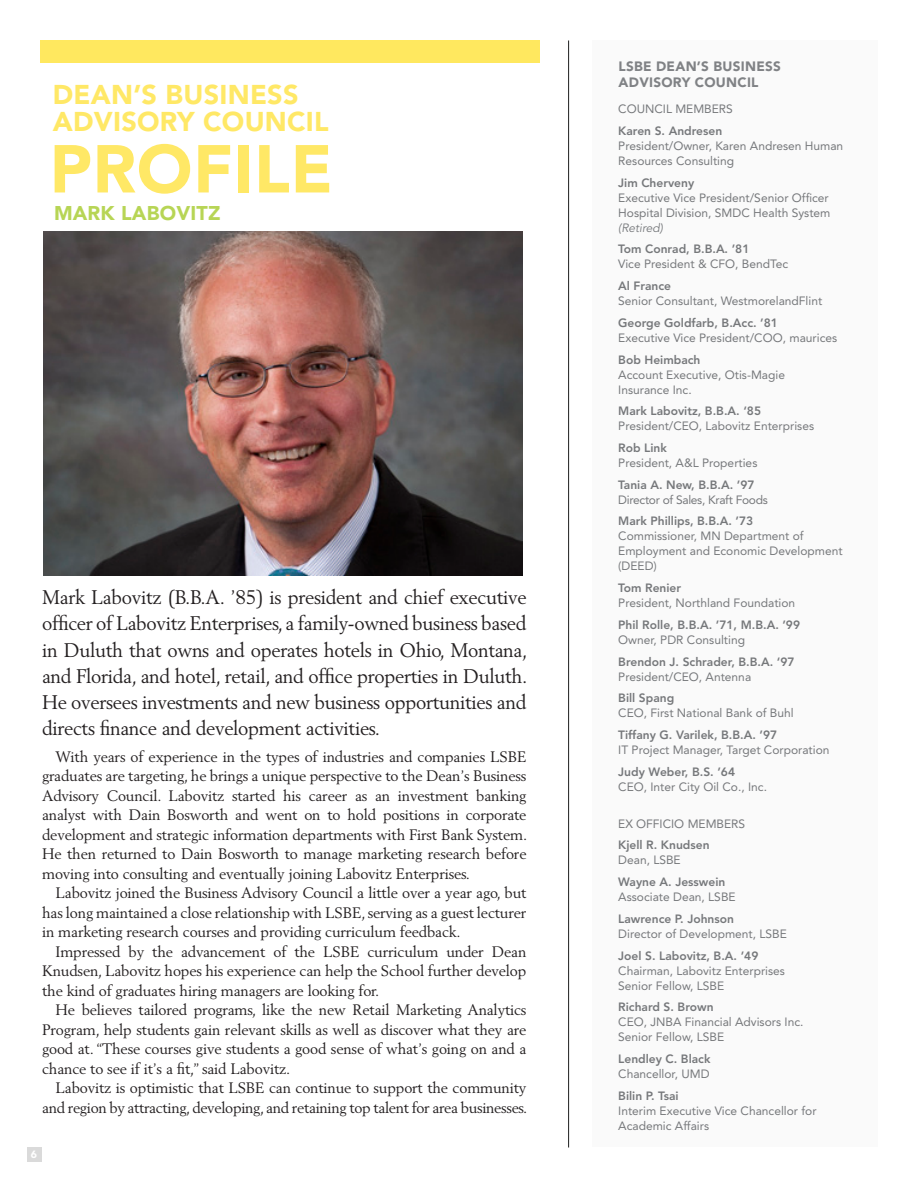
<style>
.page{position:relative;width:918px;height:1188px;background:#fff}
.page>*{position:absolute;margin:0;border:0;box-sizing:border-box;transform-origin:0 0}
.t1{font:900 66.9px "Avenir";letter-spacing:.01em;color:#ffe866}
.t2{font:900 27px/27px "Avenir";letter-spacing:.01em;color:#ffe866}
.t3{font:900 19.8px "Avenir";letter-spacing:.01em;color:#b7d555}
.Body_Copy{font:19.5px/26.2px "Berling";letter-spacing:-.015em;color:#231f20;text-align:justify}
.Body_Copy-2{font:15px/19.5px "Berling";letter-spacing:-.01em;color:#231f20;text-align:justify}
.t4{font:900 13.5px/16.2px "Avenir";letter-spacing:.02em;color:#808285}
.Body_Copy-3{font:12px/15px "Avenir";color:#76787b}
.Body_Copy-4{font:12px "Avenir Heavy 2";color:#76787b}
.Body_Copy-5{font:12px "Avenir";letter-spacing:-.025em;color:#76787b}
.t5{font:900 10.5px "Avenir";color:#fff}
.s1{font-style:italic}
.s2{font-family:"Avenir Heavy 2"}
</style>
<div class="page">
<div style="left:27px;top:1148px;width:14px;height:14px;background:#dadada"></div>
<div style="left:40px;top:40px;width:500px;height:23px;background:#ffe85f"></div>
<div style="left:592px;top:40px;width:286px;height:1108px;background:#fafafa"></div>
<hr style="left:568px;top:40px;width:1px;height:1108px;background:#1d1e1f">
<img style="left:44px;top:231px;width:479px;height:345px">
<p class="t2" style="left:53px;top:81px;width:277px">DEAN’S BUSINESS<br>ADVISORY COUNCIL</p>
<p class="t1" style="left:50px;top:129px;width:284px">PROFILE</p>
<p class="t3" style="left:54px;top:201px;width:168px">MARK LABOVITZ</p>
<p class="Body_Copy" style="left:42px;top:584px;width:487px">Mark Labovitz (B.B.A. ’85) is president and chief executive officer of Labovitz Enterprises, a family-owned business based in Duluth that owns and operates hotels in Ohio, Montana, and Florida, and hotel, retail, and office properties in Duluth.<br>He oversees investments and new business opportunities and directs finance and development activities.</p>
<p class="Body_Copy-2" style="left:42px;top:746px;width:487px;text-indent:14px">With years of experience in the types of industries and companies LSBE graduates are targeting, he brings a unique perspective to the Dean’s Business Advisory Council. Labovitz started his career as an investment banking analyst with Dain Bosworth and went on to hold positions in corporate development and strategic information departments with First Bank System.<br>He then returned to Dain Bosworth to manage marketing research before moving into consulting and eventually joining Labovitz Enterprises.</p>
<p class="Body_Copy-2" style="left:42px;top:883px;width:486px;text-indent:14px">Labovitz joined the Business Advisory Council a little over a year ago, but has long maintained a close relationship with LSBE, serving as a guest lecturer in marketing research courses and providing curriculum feedback.</p>
<p class="Body_Copy-2" style="left:42px;top:941px;width:486px;text-indent:14px">Impressed by the advancement of the LSBE curriculum under Dean Knudsen, Labovitz hopes his experience can help the School further develop the kind of graduates hiring managers are looking for.</p>
<p class="Body_Copy-2" style="left:42px;top:1000px;width:486px;text-indent:14px">He believes tailored programs, like the new Retail Marketing Analytics Program, help students gain relevant skills as well as discover what they are good at. “These courses give students a good sense of what’s going on and a chance to see if it’s a fit,” said Labovitz.</p>
<p class="Body_Copy-2" style="left:42px;top:1078px;width:487px;text-align:right">Labovitz is optimistic that LSBE can continue to support the community and region by attracting, developing, and retaining top talent for area businesses.</p>
<p class="t5" style="left:31px;top:1148px;width:8px">6</p>
<p class="t4" style="left:619px;top:58px;width:164px">LSBE DEAN’S BUSINESS<br>ADVISORY COUNCIL</p>
<p class="Body_Copy-3" style="left:618px;top:101px;width:116px">COUNCIL MEMBERS</p>
<p class="Body_Copy-4" style="left:618px;top:124px;width:105px">Karen S. Andresen</p>
<p class="Body_Copy-3" style="left:618px;top:138px;width:227px">President/Owner, Karen Andresen Human<br>Resources Consulting</p>
<p class="Body_Copy-4" style="left:618px;top:175px;width:78px">Jim Cherveny</p>
<p class="Body_Copy-3" style="left:618px;top:190px;width:214px">Executive Vice President/Senior Officer<br>Hospital Division, SMDC Health System <span class="s1">(Retired)</span></p>
<p class="Body_Copy-4" style="left:618px;top:242px;width:133px">Tom Conrad, B.B.A. ’81</p>
<p class="Body_Copy-3" style="left:618px;top:257px;width:171px">Vice President &amp; CFO, BendTec</p>
<p class="Body_Copy-4" style="left:618px;top:279px;width:54px">Al France</p>
<p class="Body_Copy-3" style="left:618px;top:293px;width:205px">Senior Consultant, WestmorelandFlint</p>
<p class="Body_Copy-4" style="left:618px;top:315px;width:161px">George Goldfarb, B.Acc. ’81</p>
<p class="Body_Copy-3" style="left:618px;top:330px;width:220px">Executive Vice President/COO, maurices</p>
<p class="Body_Copy-4" style="left:618px;top:352px;width:84px">Bob Heimbach</p>
<p class="Body_Copy-3" style="left:618px;top:367px;width:168px">Account Executive, Otis-Magie<br>Insurance Inc.</p>
<p class="Body_Copy-4" style="left:618px;top:404px;width:144px">Mark Labovitz, B.B.A. ‘85</p>
<p class="Body_Copy-3" style="left:618px;top:419px;width:197px">President/CEO, Labovitz Enterprises</p>
<p class="Body_Copy-4" style="left:618px;top:441px;width:50px">Rob Link</p>
<p class="Body_Copy-3" style="left:618px;top:455px;width:141px">President, A&amp;L Properties</p>
<p class="Body_Copy-4" style="left:618px;top:477px;width:138px">Tania A. New, B.B.A. ’97</p>
<p class="Body_Copy-5" style="left:618px;top:493px;width:151px">Director of Sales, Kraft Foods</p>
<p class="Body_Copy-4" style="left:618px;top:514px;width:137px">Mark Phillips, B.B.A. ’73</p>
<p class="Body_Copy-3" style="left:618px;top:529px;width:226px">Commissioner, MN Department of<br>Employment and Economic Development (DEED)</p>
<p class="Body_Copy-4" style="left:618px;top:581px;width:64px">Tom Renier</p>
<p class="Body_Copy-3" style="left:618px;top:596px;width:178px">President, Northland Foundation</p>
<p class="Body_Copy-4" style="left:618px;top:618px;width:183px">Phil Rolle, B.B.A. ’71, M.B.A. ’99</p>
<p class="Body_Copy-3" style="left:618px;top:632px;width:128px">Owner, PDR Consulting</p>
<p class="Body_Copy-4" style="left:618px;top:654px;width:178px">Brendon J. Schrader, B.B.A. ‘97</p>
<p class="Body_Copy-3" style="left:618px;top:669px;width:134px">President/CEO, Antenna</p>
<p class="Body_Copy-4" style="left:618px;top:691px;width:58px">Bill Spang</p>
<p class="Body_Copy-3" style="left:618px;top:706px;width:177px">CEO, First National Bank of Buhl</p>
<p class="Body_Copy-4" style="left:618px;top:728px;width:161px">Tiffany G. Varilek, B.B.A. ’97</p>
<p class="Body_Copy-3" style="left:618px;top:743px;width:213px">IT Project Manager, Target Corporation</p>
<p class="Body_Copy-4" style="left:618px;top:765px;width:118px">Judy Weber, B.S. ’64</p>
<p class="Body_Copy-3" style="left:618px;top:779px;width:150px">CEO, Inter City Oil Co., Inc.</p>
<p class="Body_Copy-3" style="left:618px;top:816px;width:128px">EX OFFICIO MEMBERS</p>
<p class="Body_Copy-4" style="left:618px;top:838px;width:93px">Kjell R. Knudsen</p>
<p class="Body_Copy-3" style="left:618px;top:853px;width:64px">Dean, LSBE</p>
<p class="Body_Copy-4" style="left:618px;top:875px;width:109px">Wayne A. Jesswein</p>
<p class="Body_Copy-3" style="left:618px;top:890px;width:119px">Associate Dean, LSBE</p>
<p class="Body_Copy-4" style="left:618px;top:912px;width:117px">Lawrence P. Johnson</p>
<p class="Body_Copy-3" style="left:618px;top:926px;width:170px">Director of Development, LSBE</p>
<p class="Body_Copy-3" style="left:618px;top:948px;width:168px"><span class="s2">Joel S. Labovitz, B.A. ’49<br></span>Chairman, Labovitz Enterprises<br>Senior Fellow, LSBE</p>
<p class="Body_Copy-4" style="left:618px;top:1000px;width:97px">Richard S. Brown</p>
<p class="Body_Copy-3" style="left:618px;top:1015px;width:187px">CEO, JNBA Financial Advisors Inc.<br>Senior Fellow, LSBE</p>
<p class="Body_Copy-4" style="left:618px;top:1052px;width:94px">Lendley C. Black</p>
<p class="Body_Copy-3" style="left:618px;top:1067px;width:93px">Chancellor, UMD</p>
<p class="Body_Copy-4" style="left:618px;top:1089px;width:62px">Bilin P. Tsai</p>
<p class="Body_Copy-3" style="left:618px;top:1103px;width:200px">Interim Executive Vice Chancellor for<br>Academic Affairs</p>
</div>
